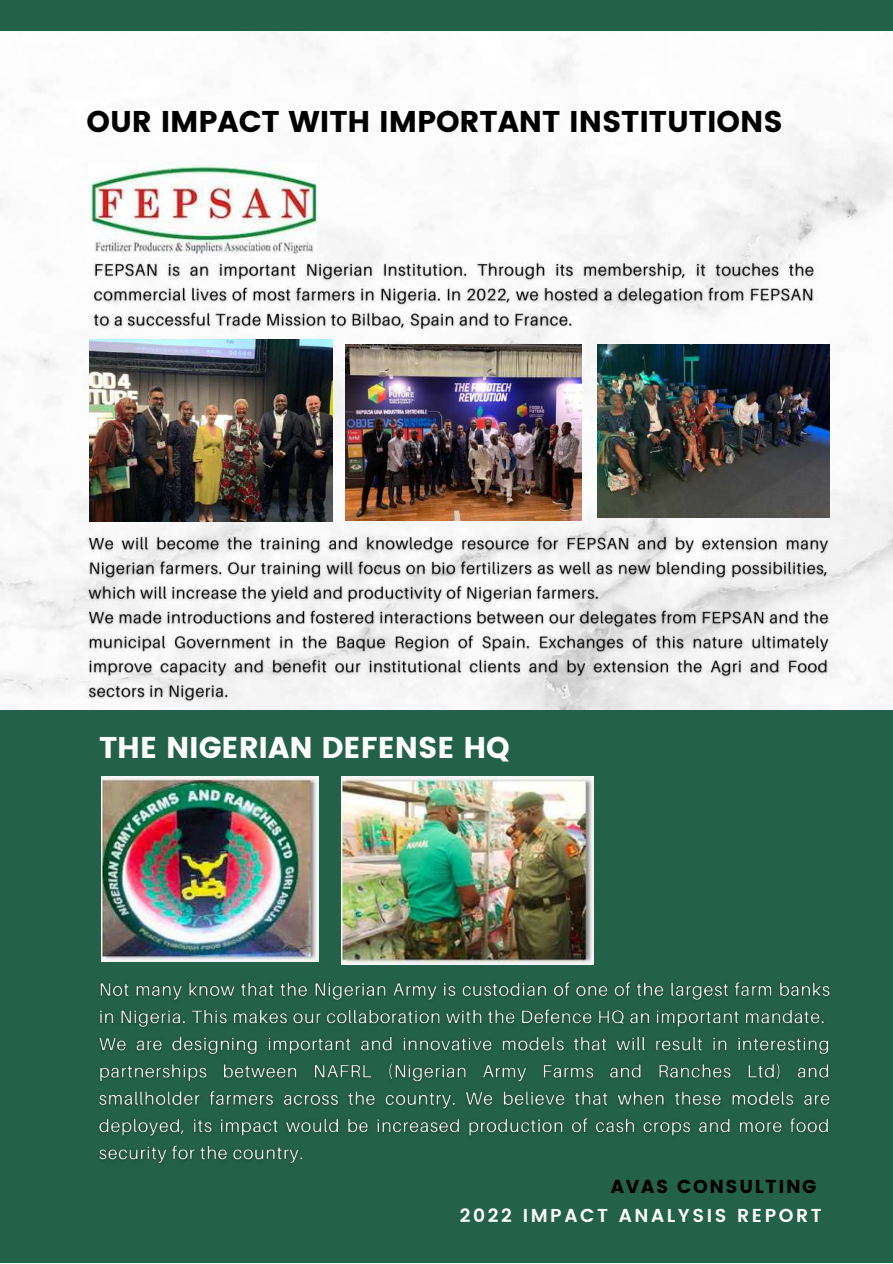
<style>
.page{position:relative;width:893px;height:1264px;background:#fff}
.page>*{position:absolute;margin:0;border:0;box-sizing:border-box;transform-origin:0 0}
.t1{font:30px "Poppins";letter-spacing:-.005em;color:#000}
.t2{font:30px "Poppins";letter-spacing:-.005em;color:#fff}
.t3{font:600 18.75px "Poppins";letter-spacing:.135em;color:#fff}
.t4{font:18.75px "Poppins";letter-spacing:.09em;color:#000}
</style>
<div class="page">
<img style="left:0;top:35px;width:892px;height:675px">
<div style="left:0;top:710px;width:892px;height:552px;background:#23614a"></div>
<div style="left:0;top:0;width:892px;height:31px;background:#23614a"></div>
<img style="left:88px;top:162px;width:228px;height:95px">
<img style="left:102px;top:776px;width:217px;height:185px">
<img style="left:341px;top:776px;width:252px;height:188px">
<img style="left:89px;top:339px;width:243px;height:182px">
<img style="left:345px;top:344px;width:236px;height:176px">
<img style="left:597px;top:344px;width:232px;height:173px">
<img style="left:90px;top:256px;width:729px;height:79px">
<img style="left:99px;top:982px;width:731px;height:182px">
<img style="left:85px;top:530px;width:748px;height:176px">
<p class="t1" style="left:86px;top:104px;width:697px">OUR IMPACT WITH IMPORTANT INSTITUTIONS</p>
<p class="t2" style="left:99px;top:730px;width:412px">THE NIGERIAN DEFENSE HQ</p>
<p class="t4" style="left:610px;top:1175px;width:207px">AVAS CONSULTING</p>
<p class="t3" style="left:460px;top:1204px;width:363px">2022 IMPACT ANALYSIS REPORT</p>
</div>
